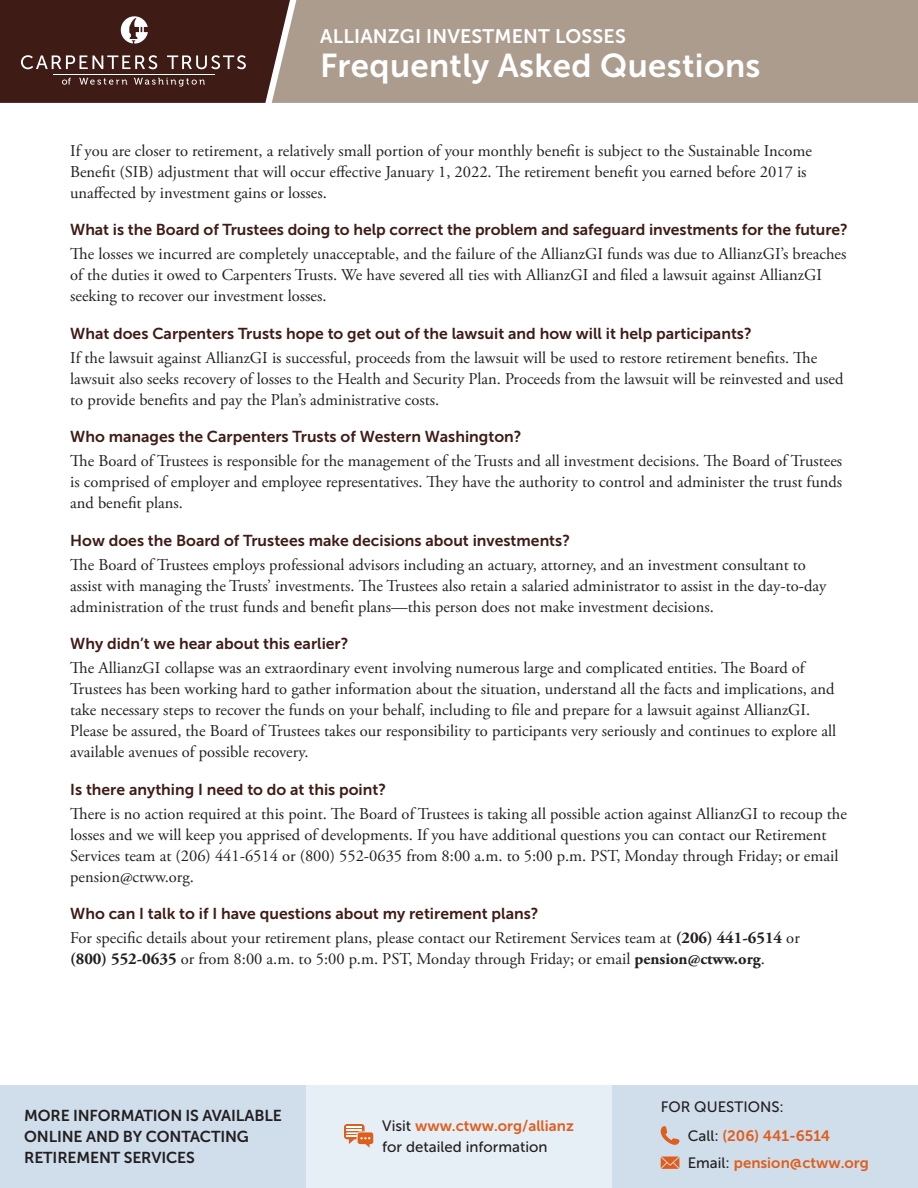
<style>
.page{position:relative;width:918px;height:1188px;background:#fff}
.page>*{position:absolute;margin:0;border:0;box-sizing:border-box;transform-origin:0 0}
.t1{font:33px "Museo Sans 700";letter-spacing:.01em;color:#fff}
.t2{font:19.5px "Museo Sans 700";letter-spacing:.01em;color:#fff}
.body_serif{font:16.5px/21px "Adobe Garamond Pro";color:#231f20}
.t3{font:15.75px "Museo Sans 700";color:#3f1b15}
.body_intro{font:15.75px/21px "Museo Sans 700";letter-spacing:-.01em;color:#231f20}
.body_intro-2{font:15px/21px "Museo Sans 500";color:#231f20}
.body_intro-3{font:15px "Museo Sans 700";color:#df5e1e}
.s1{font-weight:700}
.s2{font-family:"Museo Sans 700";color:#df5e1e}
.s3{font-family:"Museo Sans 500";color:#231f20}
</style>
<div class="page">
<div style="left:290px;top:0;width:628px;height:103px;background:#ab9c8e"></div>
<svg style="left:0;top:0;width:290px;height:103px;background:#502f29"></svg>
<div style="left:0;top:1085px;width:306px;height:103px;background:#d0deec"></div>
<div style="left:612px;top:1085px;width:306px;height:103px;background:#d0deec"></div>
<div style="left:306px;top:1085px;width:306px;height:103px;background:#e7eff6"></div>
<svg style="left:344px;top:1124px;width:29px;height:24px"></svg>
<svg style="left:661px;top:1126px;width:18px;height:19px"></svg>
<svg style="left:661px;top:1157px;width:18px;height:12px"></svg>
<p class="t2" style="left:320px;top:25px;width:307px">ALLIANZGI INVESTMENT LOSSES</p>
<p class="t1" style="left:320px;top:47px;width:442px">Frequently Asked Questions</p>
<p class="body_serif" style="left:70px;top:141px;width:743px">If you are closer to retirement, a relatively small portion of your monthly benefit is subject to the Sustainable Income<br>Benefit (SIB) adjustment that will occur effective January 1, 2022. The retirement benefit you earned before 2017 is unaffected by investment gains or losses.</p>
<p class="t3" style="left:70px;top:221px;width:779px">What is the Board of Trustees doing to help correct the problem and safeguard investments for the future?</p>
<p class="body_serif" style="left:70px;top:244px;width:778px">The losses we incurred are completely unacceptable, and the failure of the AllianzGI funds was due to AllianzGI’s breaches of the duties it owed to Carpenters Trusts. We have severed all ties with AllianzGI and filed a lawsuit against AllianzGI seeking to recover our investment losses.</p>
<p class="t3" style="left:70px;top:325px;width:683px">What does Carpenters Trusts hope to get out of the lawsuit and how will it help participants?</p>
<p class="body_serif" style="left:70px;top:348px;width:775px">If the lawsuit against AllianzGI is successful, proceeds from the lawsuit will be used to restore retirement benefits. The lawsuit also seeks recovery of losses to the Health and Security Plan. Proceeds from the lawsuit will be reinvested and used to provide benefits and pay the Plan’s administrative costs.</p>
<p class="t3" style="left:70px;top:428px;width:453px">Who manages the Carpenters Trusts of Western Washington?</p>
<p class="body_serif" style="left:70px;top:451px;width:774px;text-align:justify">The Board of Trustees is responsible for the management of the Trusts and all investment decisions. The Board of Trustees is comprised of employer and employee representatives. They have the authority to control and administer the trust funds and benefit plans.</p>
<p class="t3" style="left:70px;top:532px;width:501px">How does the Board of Trustees make decisions about investments?</p>
<p class="body_serif" style="left:70px;top:555px;width:758px">The Board of Trustees employs professional advisors including an actuary, attorney, and an investment consultant to assist with managing the Trusts’ investments. The Trustees also retain a salaried administrator to assist in the day-to-day administration of the trust funds and benefit plans—this person does not make investment decisions.</p>
<p class="t3" style="left:70px;top:635px;width:280px">Why didn’t we hear about this earlier?</p>
<p class="body_serif" style="left:70px;top:658px;width:768px">The AllianzGI collapse was an extraordinary event involving numerous large and complicated entities. The Board of Trustees has been working hard to gather information about the situation, understand all the facts and implications, and take necessary steps to recover the funds on your behalf, including to file and prepare for a lawsuit against AllianzGI.<br>Please be assured, the Board of Trustees takes our responsibility to participants very seriously and continues to explore all available avenues of possible recovery.</p>
<p class="t3" style="left:70px;top:781px;width:317px">Is there anything I need to do at this point?</p>
<p class="body_serif" style="left:70px;top:804px;width:778px">There is no action required at this point. The Board of Trustees is taking all possible action against AllianzGI to recoup the losses and we will keep you apprised of developments. If you have additional questions you can contact our Retirement Services team at (206) 441-6514 or (800) 552-0635 from 8:00 a.m. to 5:00 p.m. PST, Monday through Friday; or email pension@ctww.org.</p>
<p class="t3" style="left:70px;top:905px;width:470px">Who can I talk to if I have questions about my retirement plans?</p>
<p class="body_serif" style="left:70px;top:928px;width:731px">For specific details about your retirement plans, please contact our Retirement Services team at <span class="s1">(206) 441-6514</span> or <span class="s1">(800) 552-0635</span> or from 8:00 a.m. to 5:00 p.m. PST, Monday through Friday; or email <span class="s1">pension@ctww.org</span>.</p>
<p class="body_intro" style="left:24px;top:1105px;width:259px">MORE INFORMATION IS AVAILABLE<br>ONLINE AND BY CONTACTING<br>RETIREMENT SERVICES</p>
<p class="body_intro-2" style="left:382px;top:1115px;width:193px">Visit <span class="s2">www.ctww.org/allianz </span>for detailed information</p>
<p class="body_intro-2" style="left:661px;top:1097px;width:125px">FOR QUESTIONS:</p>
<p class="body_intro-3" style="left:688px;top:1127px;width:144px"><span class="s3">Call:</span> (206) 441-6514</p>
<p class="body_intro-3" style="left:688px;top:1154px;width:183px"><span class="s3">Email:</span> pension@ctww.org</p>
</div>
